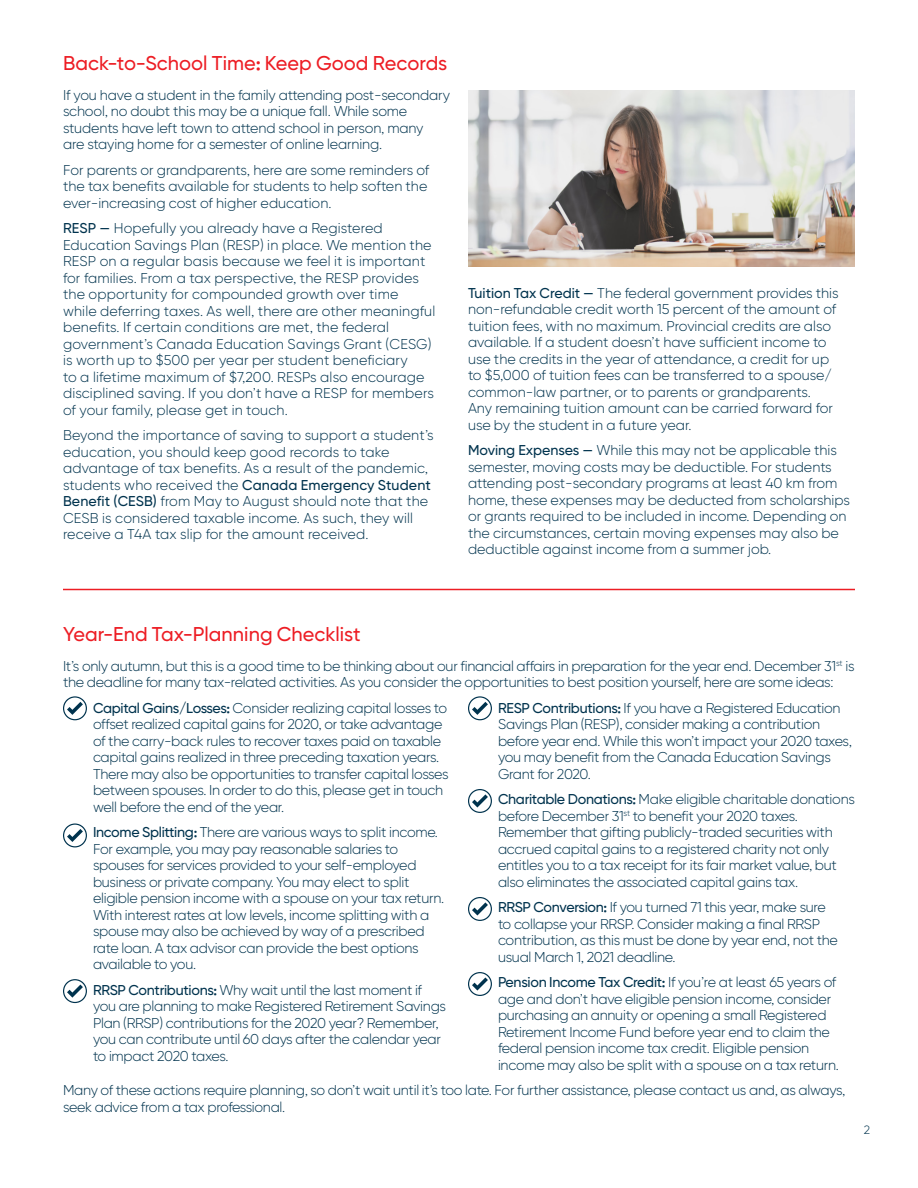
<style>
.page{position:relative;width:918px;height:1188px;background:#fff}
.page>*{position:absolute;margin:0;border:0;box-sizing:border-box;transform-origin:0 0}
.MASTER_Head{font:500 19.95px "Gilroy BN";color:#ed1d24}
.MASTER_Body{font:300 14.25px/16.5px "Gilroy BN";letter-spacing:-.02em;color:#00334e}
.MASTER_Body-2{font:300 14.25px/16.5px "Gilroy BN";color:#00334e}
.MASTER_Body-3{font:300 14.25px/16.5px "Gilroy BN";letter-spacing:.01em;color:#00334e}
.t1{font:300 12px "Gilroy BN";color:#00334e}
.s1{font-weight:500}
</style>
<div class="page">
<hr style="left:63px;top:589px;width:792px;height:1px;background:#ed1d24">
<svg style="left:63px;top:696px;width:24px;height:24px"></svg>
<svg style="left:468px;top:696px;width:24px;height:24px"></svg>
<svg style="left:468px;top:789px;width:24px;height:24px"></svg>
<svg style="left:468px;top:897px;width:24px;height:24px"></svg>
<svg style="left:468px;top:972px;width:24px;height:24px"></svg>
<svg style="left:63px;top:823px;width:24px;height:24px"></svg>
<svg style="left:63px;top:979px;width:24px;height:24px"></svg>
<img style="left:469px;top:90px;width:386px;height:177px">
<p class="MASTER_Head" style="left:63px;top:51px;width:386px">Back-to-School Time: Keep Good Records</p>
<p class="MASTER_Body" style="left:63px;top:87px;width:389px">If you have a student in the family attending post-secondary school, no doubt this may be a unique fall. While some students have left town to attend school in person, many<br>are staying home for a semester of online learning.</p>
<p class="MASTER_Body-2" style="left:63px;top:162px;width:368px">For parents or grandparents, here are some reminders of the tax benefits available for students to help soften the ever-increasing cost of higher education.</p>
<p class="MASTER_Body-3" style="left:63px;top:220px;width:374px"><span class="s1">RESP —</span> Hopefully you already have a Registered Education Savings Plan (RESP) in place. We mention the RESP on a regular basis because we feel it is important for families. From a tax perspective, the RESP provides the opportunity for compounded growth over time while deferring taxes. As well, there are other meaningful benefits. If certain conditions are met, the federal government’s Canada Education Savings Grant (CESG) is worth up to $500 per year per student beneficiary<br>to a lifetime maximum of $7,200. RESPs also encourage disciplined saving. If you don’t have a RESP for members of your family, please get in touch.</p>
<p class="MASTER_Body-3" style="left:63px;top:427px;width:372px">Beyond the importance of saving to support a student’s education, you should keep good records to take advantage of tax benefits. As a result of the pandemic, students who received the <span class="s1">Canada Emergency Student Benefit (CESB)</span> from May to August should note that the CESB is considered taxable income. As such, they will receive a T4A tax slip for the amount received.</p>
<p class="MASTER_Body-2" style="left:468px;top:285px;width:372px"><span class="s1">Tuition Tax Credit —</span> The federal government provides this non-refundable credit worth 15 percent of the amount of tuition fees, with no maximum. Provincial credits are also available. If a student doesn’t have sufficient income to use the credits in the year of attendance, a credit for up to $5,000 of tuition fees can be transferred to a spouse/ common-law partner, or to parents or grandparents.<br>Any remaining tuition amount can be carried forward for use by the student in a future year.</p>
<p class="MASTER_Body-2" style="left:468px;top:442px;width:384px"><span class="s1">Moving Expenses —</span> While this may not be applicable this semester, moving costs may be deductible. For students attending post-secondary programs at least 40 km from home, these expenses may be deducted from scholarships or grants required to be included in income. Depending on the circumstances, certain moving expenses may also be deductible against income from a summer job.</p>
<p class="MASTER_Head" style="left:63px;top:621px;width:299px">Year-End Tax-Planning Checklist</p>
<p class="MASTER_Body" style="left:63px;top:657px;width:793px">It’s only autumn, but this is a good time to be thinking about our financial affairs in preparation for the year end. December 31<sup>st</sup> is the deadline for many tax-related activities. As you consider the opportunities to best position yourself, here are some ideas:</p>
<p class="MASTER_Body" style="left:93px;top:699px;width:357px"><span class="s1">Capital Gains/Losses:</span> Consider realizing capital losses to offset realized capital gains for 2020, or take advantage of the carry-back rules to recover taxes paid on taxable capital gains realized in three preceding taxation years.<br>There may also be opportunities to transfer capital losses between spouses. In order to do this, please get in touch well before the end of the year.</p>
<p class="MASTER_Body" style="left:93px;top:824px;width:353px"><span class="s1">Income Splitting:</span> There are various ways to split income.<br>For example, you may pay reasonable salaries to spouses for services provided to your self-employed business or private company. You may elect to split eligible pension income with a spouse on your tax return.<br>With interest rates at low levels, income splitting with a spouse may also be achieved by way of a prescribed rate loan. A tax advisor can provide the best options available to you.</p>
<p class="MASTER_Body" style="left:93px;top:981px;width:355px"><span class="s1">RRSP Contributions:</span> Why wait until the last moment if you are planning to make Registered Retirement Savings Plan (RRSP) contributions for the 2020 year? Remember, you can contribute until 60 days after the calendar year to impact 2020 taxes.</p>
<p class="MASTER_Body" style="left:498px;top:699px;width:355px"><span class="s1">RESP Contributions:</span> If you have a Registered Education Savings Plan (RESP), consider making a contribution before year end. While this won’t impact your 2020 taxes, you may benefit from the Canada Education Savings Grant for 2020.</p>
<p class="MASTER_Body" style="left:498px;top:791px;width:358px"><span class="s1">Charitable Donations:</span> Make eligible charitable donations before December 31<sup>st</sup> to benefit your 2020 taxes.<br>Remember that gifting publicly-traded securities with accrued capital gains to a registered charity not only entitles you to a tax receipt for its fair market value, but also eliminates the associated capital gains tax.</p>
<p class="MASTER_Body" style="left:498px;top:899px;width:341px"><span class="s1">RRSP Conversion:</span> If you turned 71 this year, make sure to collapse your RRSP. Consider making a final RRSP contribution, as this must be done by year end, not the usual March 1, 2021 deadline.</p>
<p class="MASTER_Body" style="left:498px;top:974px;width:342px"><span class="s1">Pension Income Tax Credit:</span> If you’re at least 65 years of age and don’t have eligible pension income, consider purchasing an annuity or opening a small Registered Retirement Income Fund before year end to claim the federal pension income tax credit. Eligible pension income may also be split with a spouse on a tax return.</p>
<p class="MASTER_Body" style="left:63px;top:1082px;width:784px">Many of these actions require planning, so don’t wait until it’s too late. For further assistance, please contact us and, as always, seek advice from a tax professional.</p>
<p class="t1" style="left:864px;top:1122px;width:8px">2</p>
</div>
